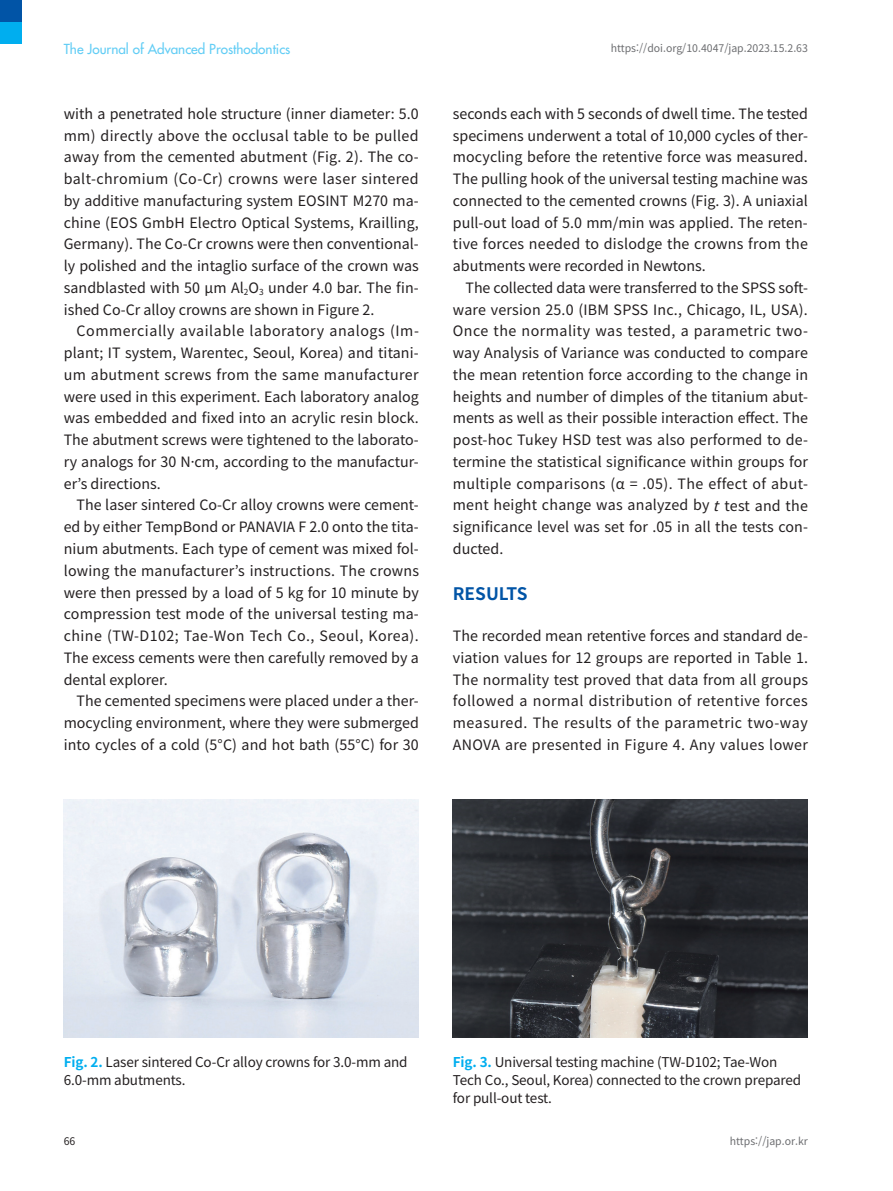
<style>
.page{position:relative;width:893px;height:1191px;background:#fff}
.page>*{position:absolute;margin:0;border:0;box-sizing:border-box;transform-origin:0 0}
.t1{font:700 17.25px "Noto Sans CJ Kkr";color:#0154a6}
.t2{font:14.25px/21.8px "Noto Sans CJ Kkr";color:#231f20;text-align:justify}
.t3{font:13.5px/18px "Noto Sans CJ Kkr";letter-spacing:-.01em;color:#231f20}
.t4{font:500 13.5px "Futura Std";color:#62cdf5}
.t5{font:10.5px "Noto Sans CJ Kkr";color:#6c6d70}
.t6{font:10.5px "Noto Sans CJ Kkr";color:#231f20}
.s1{font-style:italic}
.s2{font-weight:700;color:#00aeef}
</style>
<div class="page">
<div style="left:0;top:22px;width:22px;height:22px;background:#00aeef"></div>
<div style="left:0;top:0;width:22px;height:22px;background:#0154a6"></div>
<img style="left:64px;top:799px;width:355px;height:238px">
<img style="left:453px;top:799px;width:355px;height:238px">
<p class="t4" style="left:64px;top:40px;width:228px">The Journal of Advanced Prosthodontics</p>
<p class="t2" style="left:64px;top:103px;width:357px">with a penetrated hole structure (inner diameter: 5.0 mm) directly above the occlusal table to be pulled away from the cemented abutment (Fig. 2). The co&shy;balt-chromium (Co-Cr) crowns were laser sintered by additive manufacturing system EOSINT M270 ma&shy;chine (EOS GmbH Electro Optical Systems, Krailling, Germany). The Co-Cr crowns were then conventional&shy;ly polished and the intaglio surface of the crown was sandblasted with 50 μm Al<sub>2</sub>O<sub>3</sub> under 4.0 bar. The fin&shy;ished Co-Cr alloy crowns are shown in Figure 2.</p>
<p class="t2" style="left:64px;top:321px;width:357px;text-indent:13px">Commercially available laboratory analogs (Im&shy;plant; IT system, Warentec, Seoul, Korea) and titani&shy;um abutment screws from the same manufacturer were used in this experiment. Each laboratory analog was embedded and fixed into an acrylic resin block.<br>The abutment screws were tightened to the laborato&shy;ry analogs for 30 N·cm, according to the manufactur&shy;er’s directions.</p>
<p class="t2" style="left:64px;top:495px;width:357px;text-indent:13px">The laser sintered Co-Cr alloy crowns were cement&shy;ed by either TempBond or PANAVIA F 2.0 onto the tita&shy;nium abutments. Each type of cement was mixed fol&shy;lowing the manufacturer’s instructions. The crowns were then pressed by a load of 5 kg for 10 minute by compression test mode of the universal testing ma&shy;chine (TW-D102; Tae-Won Tech Co., Seoul, Korea).<br>The excess cements were then carefully removed by a dental explorer.</p>
<p class="t2" style="left:64px;top:690px;width:357px;text-indent:13px">The cemented specimens were placed under a ther&shy;mocycling environment, where they were submerged into cycles of a cold (5°C) and hot bath (55°C) for 30</p>
<p class="t5" style="left:611px;top:42px;width:199px">https://doi.org/10.4047/jap.2023.15.2.63</p>
<p class="t2" style="left:453px;top:103px;width:357px">seconds each with 5 seconds of dwell time. The tested specimens underwent a total of 10,000 cycles of ther&shy;mocycling before the retentive force was measured.<br>The pulling hook of the universal testing machine was connected to the cemented crowns (Fig. 3). A uniaxial pull-out load of 5.0 mm/min was applied. The reten&shy;tive forces needed to dislodge the crowns from the abutments were recorded in Newtons.</p>
<p class="t2" style="left:453px;top:277px;width:357px;text-indent:13px">The collected data were transferred to the SPSS soft&shy;ware version 25.0 (IBM SPSS Inc., Chicago, IL, USA).<br>Once the normality was tested, a parametric two&shy;way Analysis of Variance was conducted to compare the mean retention force according to the change in heights and number of dimples of the titanium abut&shy;ments as well as their possible interaction effect. The post-hoc Tukey HSD test was also performed to de&shy;termine the statistical significance within groups for multiple comparisons (α = .05). The effect of abut&shy;ment height change was analyzed by <span class="s1">t</span>test and the significance level was set for .05 in all the tests con&shy;ducted.</p>
<p class="t1" style="left:453px;top:584px;width:76px">RESULTS</p>
<p class="t2" style="left:453px;top:625px;width:357px">The recorded mean retentive forces and standard de&shy;viation values for 12 groups are reported in Table 1.<br>The normality test proved that data from all groups followed a normal distribution of retentive forces measured. The results of the parametric two-way ANOVA are presented in Figure 4. Any values lower</p>
<p class="t3" style="left:64px;top:1053px;width:345px"><span class="s2">Fig. 2.</span> Laser sintered Co-Cr alloy crowns for 3.0-mm and<br>6.0-mm abutments.</p>
<p class="t3" style="left:453px;top:1053px;width:350px"><span class="s2">Fig. 3.</span> Universal testing machine (TW-D102; Tae-Won<br>Tech Co., Seoul, Korea) connected to the crown prepared for pull-out test.</p>
<p class="t6" style="left:64px;top:1135px;width:13px">66</p>
<p class="t5" style="left:730px;top:1135px;width:80px">https://jap.or.kr</p>
</div>
